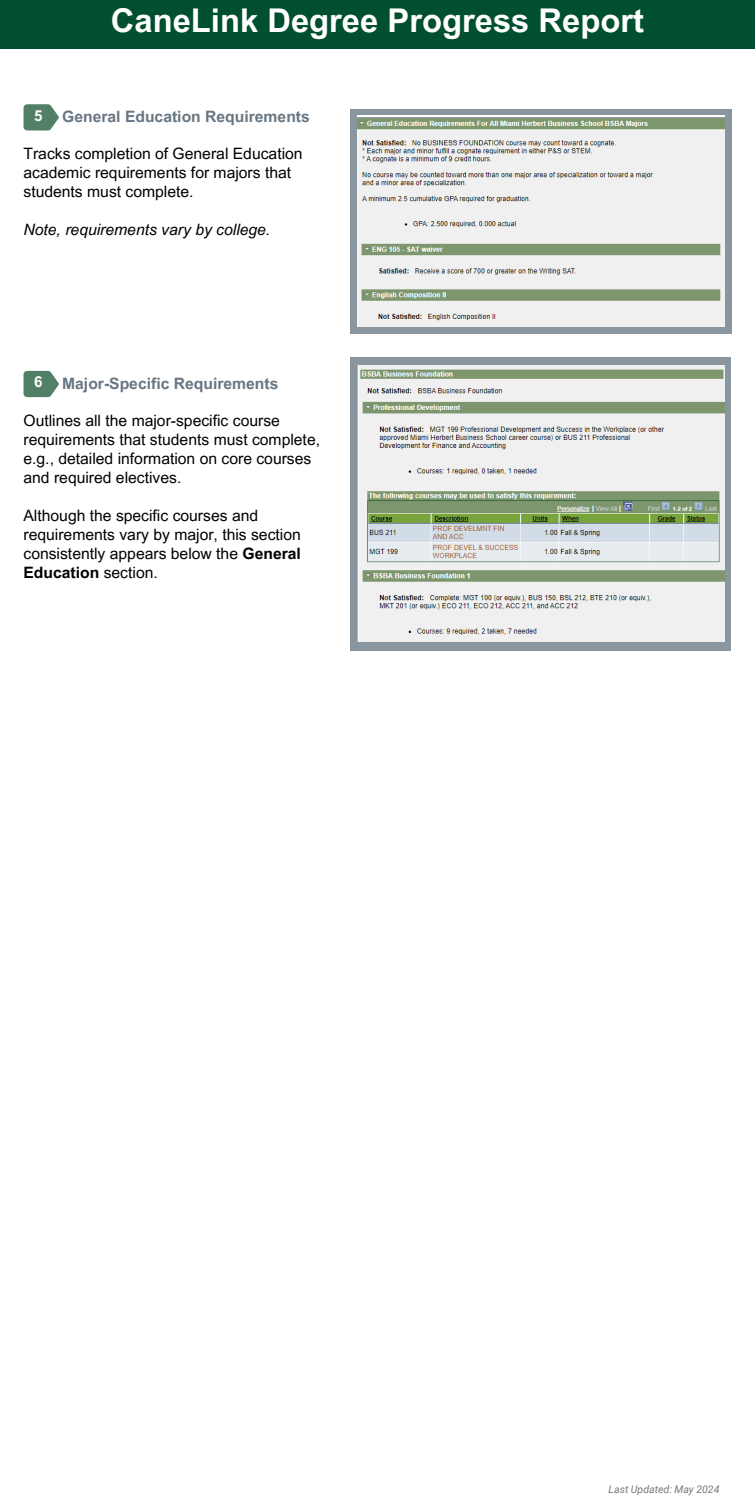
<style>
.page{position:relative;width:755px;height:1510px;background:#fff}
.page>*{position:absolute;margin:0;border:0;box-sizing:border-box;transform-origin:0 0}
.t1{font:700 32.73px "Arial MT Pro";color:#fff}
.t2{font:15.66px/19.1px "Arial MT Pro";color:#000}
.t3{font:700 15.66px "Arial MT Pro";color:#687682}
.t4{font:italic 15.66px "Arial MT Pro";color:#000}
.t5{font:700 15.14px "Arial MT Pro";color:#fff}
.t6{font:italic 10.5px "Roboto";color:#797678}
.s1{font-weight:700}
</style>
<div class="page">
<svg style="left:24px;top:104px;width:35px;height:26px"></svg>
<svg style="left:24px;top:371px;width:35px;height:26px"></svg>
<div style="left:351px;top:109px;width:380px;height:225px;background:#8996a0"></div>
<img style="left:357px;top:115px;width:367px;height:212px">
<div style="left:351px;top:357px;width:380px;height:293px;background:#8996a0"></div>
<img style="left:357px;top:365px;width:367px;height:276px">
<div style="left:0;top:0;width:755px;height:48px;background:#005030"></div>
<h3 class="t1" style="left:111px;top:9px;width:534px">CaneLink Degree Progress Report</h3>
<h3 class="t5" style="left:34px;top:110px;width:10px">5</h3>
<h1 class="t3" style="left:62px;top:111px;width:249px">General Education Requirements</h1>
<p class="t2" style="left:24px;top:146px;width:281px">Tracks completion of General Education academic requirements for majors that students must complete.</p>
<h3 class="t4" style="left:24px;top:224px;width:248px">Note, requirements vary by college.</h3>
<h2 class="t5" style="left:34px;top:376px;width:10px">6</h2>
<p class="t3" style="left:62px;top:377px;width:218px">Major-Specific Requirements</p>
<p class="t2" style="left:24px;top:412px;width:298px">Outlines all the major-specific course requirements that students must complete, e.g., detailed information on core courses and required electives.</p>
<p class="t2" style="left:24px;top:508px;width:279px">Although the specific courses and requirements vary by major, this section consistently appears below the <span class="s1">General Education</span> section.</p>
<p class="t6" style="left:608px;top:1482px;width:112px">Last Updated: May 2024</p>
</div>
